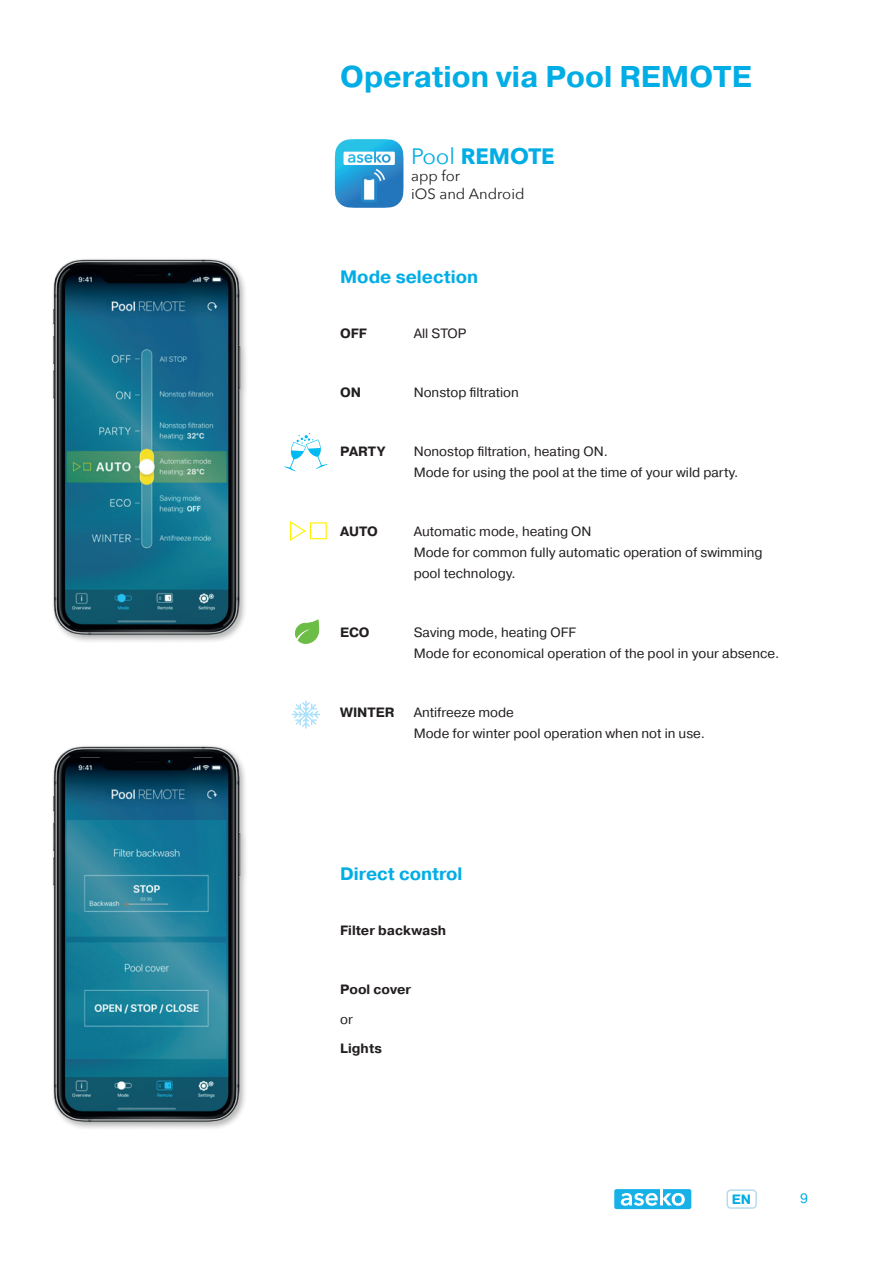
<style>
.page{position:relative;width:893px;height:1263px;background:#fff}
.page>*{position:absolute;margin:0;border:0;box-sizing:border-box;transform-origin:0 0}
.t1{font:700 30px "Pragmatica";color:#00ade5}
.t2{font:700 22.2px "Avenir Next";color:#00ade5}
.t3{font:700 18px "Pragmatica";color:#00ade5}
.t4{font:14.85px/17.7px "Avenir Next";color:#231f20}
.t5{font:13.5px/21px "Pragmatica";color:#231f20}
.t6{font:700 13.5px "Pragmatica";color:#231f20}
.t7{font:700 13.5px "Pragmatica";color:#00ade5}
.t8{font:13.5px "Pragmatica";color:#00ade5}
.s1{font-weight:400}
</style>
<div class="page">
<div style="left:726px;top:1189px;width:31px;height:20px;border:2px solid #b6dcef;border-radius:4px"></div>
<svg style="left:614px;top:1189px;width:77px;height:20px"></svg>
<svg style="left:284px;top:433px;width:43px;height:38px"></svg>
<svg style="left:295px;top:619px;width:24px;height:25px"></svg>
<svg style="left:292px;top:700px;width:28px;height:29px"></svg>
<img style="left:52px;top:259px;width:194px;height:383px">
<img style="left:52px;top:746px;width:194px;height:383px">
<div style="left:310px;top:522px;width:17px;height:17px;border:1px solid #fff101"></div>
<svg style="left:289px;top:521px;width:17px;height:20px"></svg>
<svg style="left:335px;top:139px;width:68px;height:69px"></svg>
<h1 class="t1" style="left:340px;top:58px;width:413px">Operation via Pool REMOTE</h1>
<h2 class="t2" style="left:411px;top:137px;width:145px"><span class="s1">Pool</span> REMOTE</h2>
<p class="t4" style="left:411px;top:167px;width:115px">app for<br>iOS and Android</p>
<h3 class="t3" style="left:340px;top:265px;width:140px">Mode selection</h3>
<p class="t6" style="left:340px;top:324px;width:28px">OFF</p>
<p class="t5" style="left:414px;top:323px;width:54px">All STOP</p>
<p class="t6" style="left:340px;top:383px;width:23px">ON</p>
<p class="t5" style="left:414px;top:382px;width:107px">Nonstop filtration</p>
<p class="t6" style="left:340px;top:442px;width:47px">PARTY</p>
<p class="t5" style="left:414px;top:441px;width:326px">Nonostop filtration, heating ON.<br>Mode for using the pool at the time of your wild party.</p>
<p class="t6" style="left:340px;top:522px;width:39px">AUTO</p>
<p class="t5" style="left:414px;top:521px;width:350px">Automatic mode, heating ON<br>Mode for common fully automatic operation of swimming pool technology.</p>
<p class="t6" style="left:340px;top:623px;width:31px">ECO</p>
<p class="t5" style="left:414px;top:622px;width:367px">Saving mode, heating OFF<br>Mode for economical operation of the pool in your absence.</p>
<p class="t6" style="left:340px;top:703px;width:56px">WINTER</p>
<p class="t5" style="left:414px;top:702px;width:293px">Antifreeze mode<br>Mode for winter pool operation when not in use.</p>
<h3 class="t3" style="left:340px;top:862px;width:124px">Direct control</h3>
<p class="t6" style="left:340px;top:921px;width:108px">Filter backwash</p>
<p class="t6" style="left:340px;top:980px;width:73px">Pool cover</p>
<p class="t5" style="left:340px;top:1009px;width:14px">or</p>
<p class="t6" style="left:340px;top:1039px;width:43px">Lights</p>
<p class="t7" style="left:732px;top:1190px;width:21px">EN</p>
<p class="t8" style="left:800px;top:1190px;width:9px">9</p>
</div>
